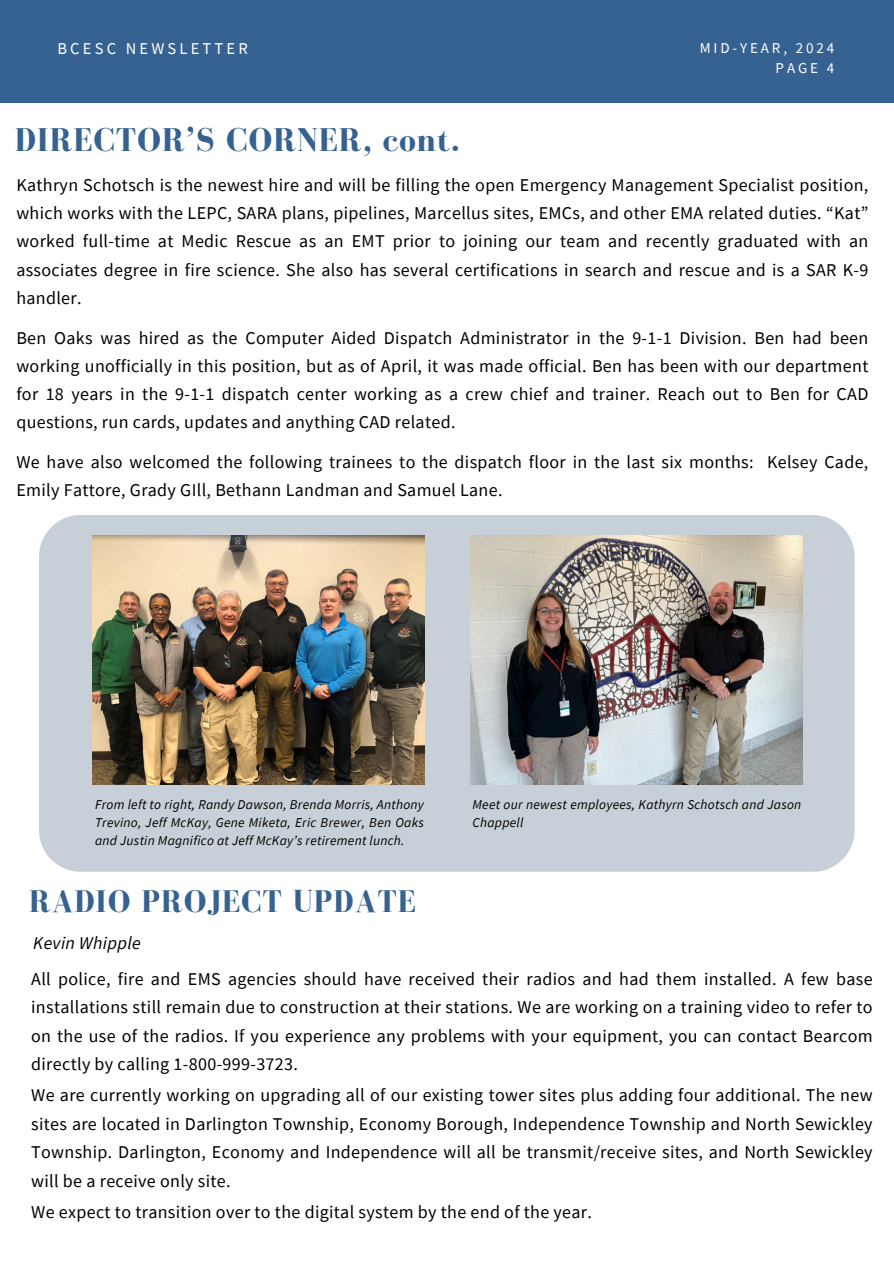
<style>
.page{position:relative;width:894px;height:1264px;background:#fff}
.page>*{position:absolute;margin:0;border:0;box-sizing:border-box;transform-origin:0 0}
.t1{font:700 33.9px "Bodoni FLF";letter-spacing:.03em;color:#366291}
.t2{font:700 32.1px "Bodoni FLF";letter-spacing:.03em;color:#366291}
.t3{font:18px/28px "Source Sans Pro";letter-spacing:.02em;color:#000;text-align:justify}
.t4{font:italic 18px "Source Sans Pro";letter-spacing:.02em;color:#000}
.t5{font:16.5px "Source Sans Pro";letter-spacing:.19em;color:#fff}
.t6{font:15px/20.2px "Source Sans Pro";letter-spacing:.19em;color:#fff;text-align:right}
.t7{font:italic 13.5px/18px "Source Sans Pro";letter-spacing:.02em;color:#000;text-align:justify}
</style>
<div class="page">
<div style="left:0;top:0;width:893px;height:102px;background:#366291"></div>
<div style="left:39px;top:515px;width:815px;height:356px;background:#c7d0d8"></div>
<img style="left:93px;top:536px;width:331px;height:248px">
<img style="left:470px;top:536px;width:332px;height:248px">
<h4 class="t5" style="left:57px;top:38px;width:192px">BCESC NEWSLETTER</h4>
<h2 class="t6" style="left:699px;top:38px;width:136px">MID-YEAR, 2024<br>PAGE 4</h2>
<p class="t1" style="left:15px;top:121px;width:446px">DIRECTOR’S CORNER, cont.</p>
<p class="t3" style="left:16px;top:171px;width:853px">Kathryn Schotsch is the newest hire and will be filling the open Emergency Management Specialist position, which works with the LEPC, SARA plans, pipelines, Marcellus sites, EMCs, and other EMA related duties. “Kat” worked full-time at Medic Rescue as an EMT prior to joining our team and recently graduated with an associates degree in fire science. She also has several certifications in search and rescue and is a SAR K-9 handler.</p>
<h3 class="t3" style="left:16px;top:323px;width:853px">Ben Oaks was hired as the Computer Aided Dispatch Administrator in the 9-1-1 Division. Ben had been working unofficially in this position, but as of April, it was made official. Ben has been with our department for 18 years in the 9-1-1 dispatch center working as a crew chief and trainer. Reach out to Ben for CAD questions, run cards, updates and anything CAD related.</h3>
<h5 class="t3" style="left:16px;top:448px;width:853px">We have also welcomed the following trainees to the dispatch floor in the last six months: Kelsey Cade,<br>Emily Fattore, Grady GIll, Bethann Landman and Samuel Lane.</h5>
<h4 class="t7" style="left:95px;top:795px;width:330px">From left to right, Randy Dawson, Brenda Morris, Anthony Trevino, Jeff McKay, Gene Miketa, Eric Brewer, Ben Oaks and Justin Magnifico at Jeff McKay’s retirement lunch.</h4>
<h4 class="t7" style="left:472px;top:795px;width:330px">Meet our newest employees, Kathyrn Schotsch and Jason<br>Chappell</h4>
<h4 class="t2" style="left:29px;top:884px;width:388px">RADIO PROJECT UPDATE</h4>
<h1 class="t4" style="left:33px;top:930px;width:109px">Kevin Whipple</h1>
<p class="t3" style="left:31px;top:964px;width:842px;line-height:28.5px">All police, fire and EMS agencies should have received their radios and had them installed. A few base installations still remain due to construction at their stations. We are working on a training video to refer to on the use of the radios. If you experience any problems with your equipment, you can contact Bearcom directly by calling 1-800-999-3723.</p>
<p class="t3" style="left:31px;top:1080px;width:842px;line-height:28.5px">We are currently working on upgrading all of our existing tower sites plus adding four additional. The new sites are located in Darlington Township, Economy Borough, Independence Township and North Sewickley Township. Darlington, Economy and Independence will all be transmit/receive sites, and North Sewickley will be a receive only site.</p>
<p class="t3" style="left:31px;top:1197px;width:562px">We expect to transition over to the digital system by the end of the year.</p>
</div>
